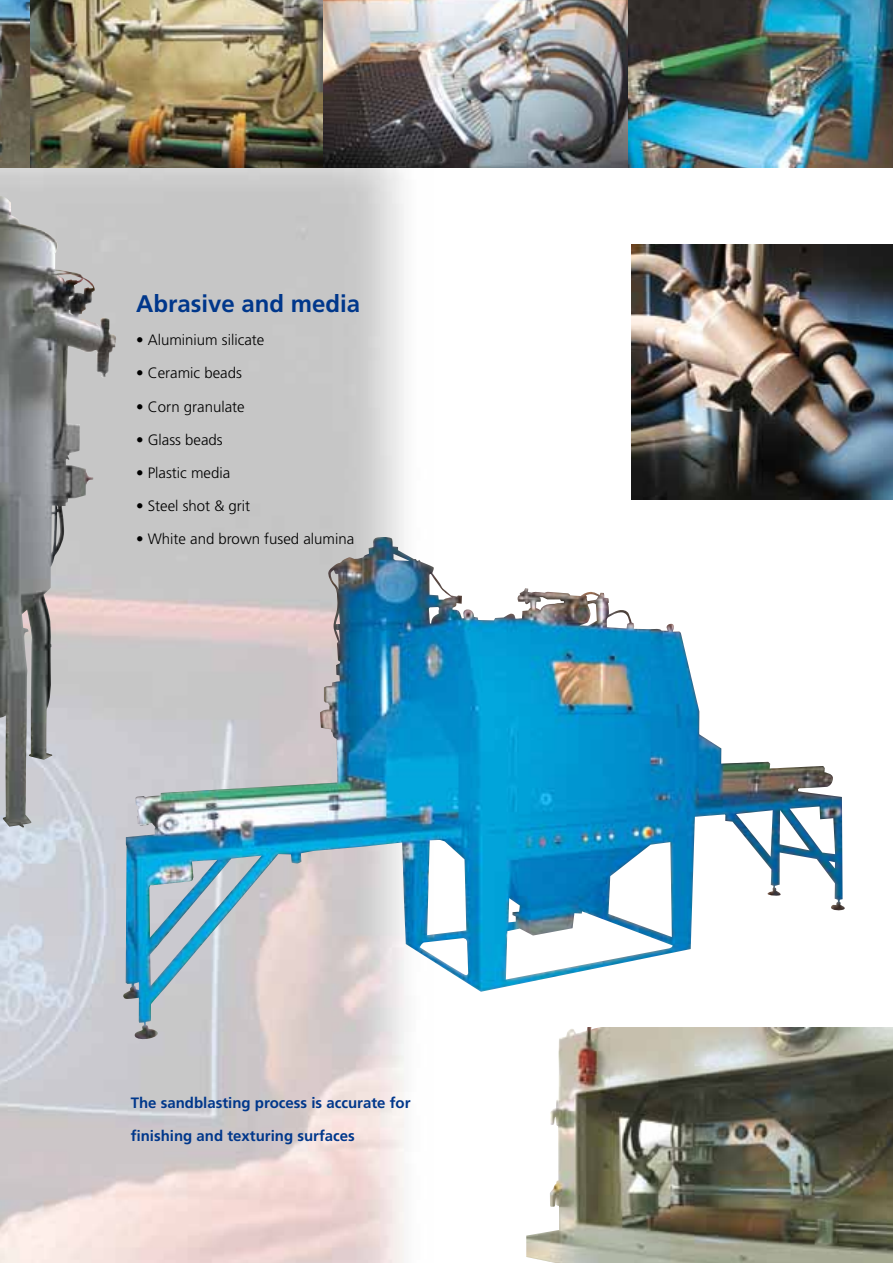
<style>
.page{position:relative;width:893px;height:1263px;background:#fff}
.page>*{position:absolute;margin:0;border:0;box-sizing:border-box;transform-origin:0 0}
.t1{font:700 24px "Frutiger LT Std";color:#00378b}
.t2{font:300 15px "Frutiger LT Std";color:#000}
.t3{font:700 15px "Frutiger LT Std";color:#00378b}
</style>
<div class="page">
<img style="left:0;top:168px;width:404px;height:1095px">
<img style="left:0;top:0;width:893px;height:168px">
<img style="left:526px;top:1027px;width:367px;height:236px">
<img style="left:632px;top:244px;width:261px;height:255px">
<img style="left:123px;top:538px;width:722px;height:501px">
<img style="left:0;top:243px;width:116px;height:585px">
<h1 class="t1" style="left:136px;top:290px;width:226px">Abrasive and media</h1>
<p class="t2" style="left:136px;top:332px;width:130px">• Aluminium silicate</p>
<p class="t2" style="left:136px;top:365px;width:107px">• Ceramic beads</p>
<p class="t2" style="left:136px;top:398px;width:110px">• Corn granulate</p>
<p class="t2" style="left:136px;top:431px;width:88px">• Glass beads</p>
<p class="t2" style="left:136px;top:464px;width:96px">• Plastic media</p>
<p class="t2" style="left:136px;top:497px;width:116px">• Steel shot &amp; grit</p>
<p class="t2" style="left:136px;top:530px;width:220px">• White and brown fused alumina</p>
<p class="t3" style="left:131px;top:1094px;width:281px">The sandblasting process is accurate for</p>
<p class="t3" style="left:131px;top:1127px;width:226px">finishing and texturing surfaces</p>
</div>
